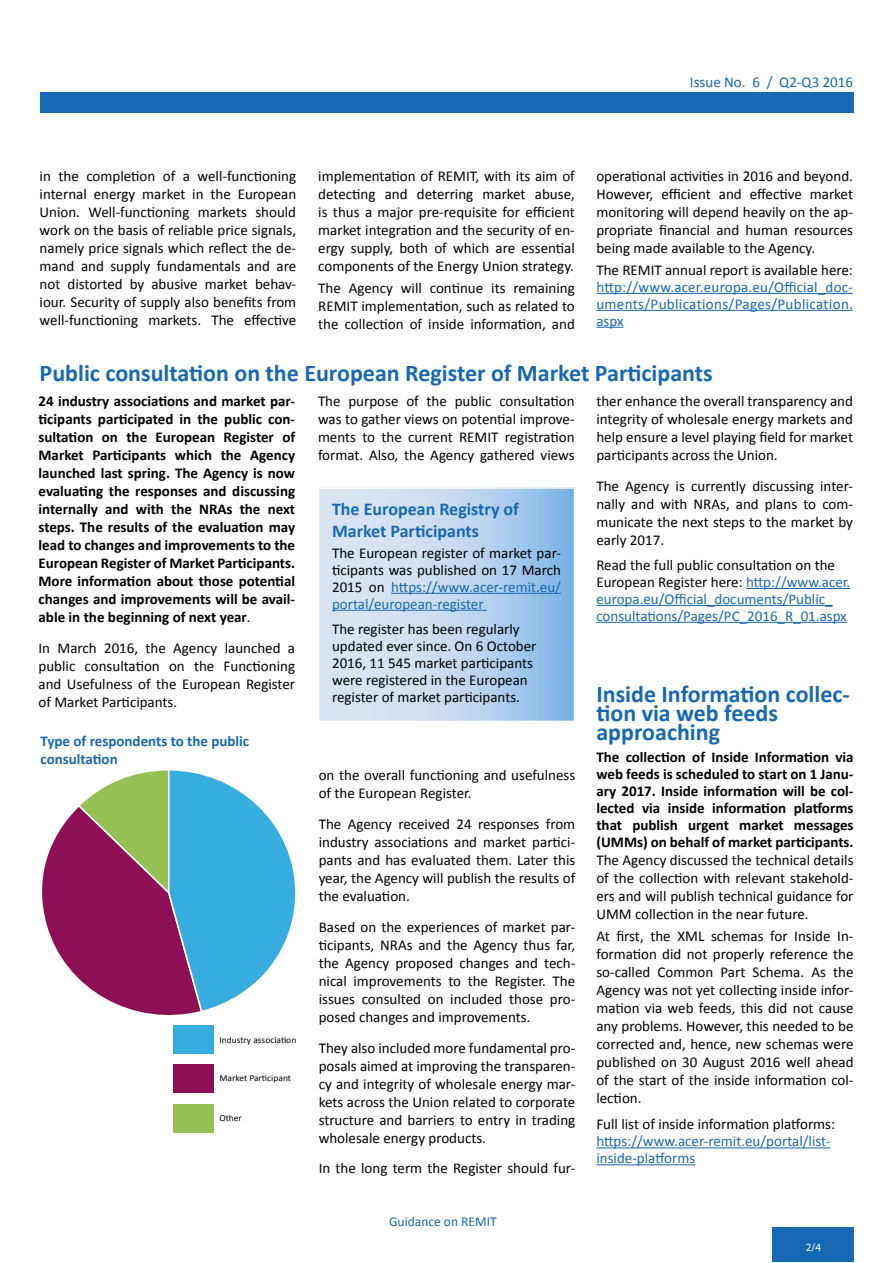
<style>
.page{position:relative;width:893px;height:1263px;background:#fff}
.page>*{position:absolute;margin:0;border:0;box-sizing:border-box;transform-origin:0 0}
.t1{font:700 24px/19.2px "Calibri";color:#1768b3}
.t2{font:700 18px "Calibri";color:#1768b3}
.t3{font:15px/18px "Calibri";color:#000;text-align:justify}
.t4{font:700 15px/18px "Calibri";color:#000;text-align:justify}
.t5{font:15px/17px "Calibri";color:#1768b3}
.t6{font:700 15px "Calibri";color:#1768b3}
.t7{font:13.5px "Calibri";color:#1768b3}
.t8{font:11.1px "Myriad Pro";color:#fff}
.t9{font:9.15px "Calibri";color:#000}
.s1{font-weight:400}
.s2{color:#1768b3}
.s3{color:#000}
</style>
<div class="page">
<div style="left:773px;top:1228px;width:81px;height:34px;background:#1768b3"></div>
<div style="left:40px;top:92px;width:813px;height:20px;background:#1768b3"></div>
<div style="left:174px;top:1104px;width:40px;height:29px;background:#95c154"></div>
<div style="left:174px;top:1065px;width:40px;height:28px;background:#8d0f56"></div>
<div style="left:174px;top:1026px;width:40px;height:28px;background:#37acde"></div>
<svg style="left:42px;top:770px;width:254px;height:259px"></svg>
<hr style="left:746px;top:588px;width:104px;height:1px;background:#1768b3">
<hr style="left:596px;top:605px;width:237px;height:1px;background:#1768b3">
<hr style="left:596px;top:622px;width:251px;height:1px;background:#1768b3">
<svg style="left:321px;top:490px;width:251px;height:229px;background:#bcd5ef"></svg>
<hr style="left:391px;top:593px;width:170px;height:1px;background:#1768b3">
<hr style="left:332px;top:610px;width:155px;height:1px;background:#1768b3">
<div style="left:318px;top:487px;width:257px;height:235px;border:2px solid #fff"></div>
<hr style="left:596px;top:1147px;width:234px;height:1px;background:#1768b3">
<hr style="left:596px;top:1164px;width:99px;height:1px;background:#1768b3">
<hr style="left:596px;top:293px;width:257px;height:1px;background:#1768b3">
<hr style="left:596px;top:310px;width:257px;height:1px;background:#1768b3">
<svg style="left:596px;top:327px;width:27px;height:1px"></svg>
<p class="t5" style="left:690px;top:73px;width:165px">Issue No. 6 / Q2-Q3 2016</p>
<p class="t3" style="left:40px;top:167px;width:258px">in the completion of a well-functioning internal energy market in the European Union. Well-functioning markets should work on the basis of reliable price signals, namely price signals which reflect the de&shy;mand and supply fundamentals and are not distorted by abusive market behav&shy;iour. Security of supply also benefits from well-functioning markets. The effective</p>
<p class="t3" style="left:318px;top:167px;width:258px">implementation of REMIT, with its aim of detecting and deterring market abuse, is thus a major pre-requisite for efficient market integration and the security of en&shy;ergy supply, both of which are essential components of the Energy Union strategy.</p>
<p class="t3" style="left:318px;top:279px;width:258px">The Agency will continue its remaining REMIT implementation, such as related to the collection of inside information, and</p>
<p class="t3" style="left:596px;top:167px;width:258px">operational activities in 2016 and beyond.<br>However, efficient and effective market monitoring will depend heavily on the ap&shy;propriate financial and human resources being made available to the Agency.</p>
<p class="t3" style="left:596px;top:261px;width:258px">The REMIT annual report is available here:</p>
<p class="t5" style="left:596px;top:278px;width:258px;text-align:justify">http://www.acer.europa.eu/Official_doc&shy;uments/Publications/Pages/Publication. aspx</p>
<p class="t1" style="left:40px;top:363px;width:675px">Public consultation on the European Register of Market Participants</p>
<p class="t4" style="left:39px;top:392px;width:258px">24 industry associations and market par&shy;ticipants participated in the public con&shy;sultation on the European Register of Market Participants which the Agency launched last spring. The Agency is now evaluating the responses and discussing internally and with the NRAs the next steps. The results of the evaluation may lead to changes and improvements to the European Register of Market Participants.<br>More information about those potential changes and improvements will be avail&shy;able in the beginning of next year<span class="s1">.</span></p>
<p class="t3" style="left:39px;top:639px;width:258px">In March 2016, the Agency launched a public consultation on the Functioning and Usefulness of the European Register of Market Participants.</p>
<p class="t6" style="left:41px;top:732px;width:210px">Type of respondents to the public</p>
<p class="t6" style="left:41px;top:750px;width:79px">consultation</p>
<p class="t9" style="left:219px;top:1034px;width:78px">Industry association</p>
<p class="t9" style="left:219px;top:1072px;width:73px">Market Participant</p>
<p class="t9" style="left:219px;top:1112px;width:24px">Other</p>
<p class="t3" style="left:318px;top:392px;width:258px">The purpose of the public consultation was to gather views on potential improve&shy;ments to the current REMIT registration format. Also, the Agency gathered views</p>
<p class="t2" style="left:332px;top:497px;width:188px">The European Registry of</p>
<p class="t2" style="left:332px;top:519px;width:148px">Market Participants</p>
<p class="t3" style="left:332px;top:544px;width:230px;line-height:17px">The European register of market par&shy;ticipants was published on 17 March 2015 on <span class="s2">https://www.acer-remit.eu/ portal/european-register</span></p>
<p class="t3" style="left:332px;top:620px;width:206px;line-height:17px;text-align:left">The register has been regularly updated ever since. On 6 October<br>2016, 11 545 market participants were registered in the European register of market participants.</p>
<p class="t3" style="left:319px;top:766px;width:258px">on the overall functioning and usefulness of the European Register.</p>
<p class="t3" style="left:319px;top:815px;width:258px">The Agency received 24 responses from industry associations and market partici&shy;pants and has evaluated them. Later this year, the Agency will publish the results of the evaluation.</p>
<p class="t3" style="left:319px;top:918px;width:258px">Based on the experiences of market par&shy;ticipants, NRAs and the Agency thus far, the Agency proposed changes and tech&shy;nical improvements to the Register. The issues consulted on included those pro&shy;posed changes and improvements.</p>
<p class="t3" style="left:319px;top:1039px;width:258px">They also included more fundamental pro&shy;posals aimed at improving the transparen&shy;cy and integrity of wholesale energy mar&shy;kets across the Union related to corporate structure and barriers to entry in trading wholesale energy products.</p>
<p class="t3" style="left:319px;top:1159px;width:258px">In the long term the Register should fur-</p>
<p class="t7" style="left:389px;top:1213px;width:109px">Guidance on REMIT</p>
<p class="t3" style="left:596px;top:392px;width:258px">ther enhance the overall transparency and integrity of wholesale energy markets and help ensure a level playing field for market participants across the Union.</p>
<p class="t3" style="left:596px;top:477px;width:258px">The Agency is currently discussing inter&shy;nally and with NRAs, and plans to com&shy;municate the next steps to the market by early 2017.</p>
<p class="t5" style="left:596px;top:556px;width:255px"><span class="s3">Read the full public consultation on the European Register here:</span> http://www.acer. europa.eu/Official_documents/Public_ consultations/Pages/PC_2016_R_01.aspx</p>
<p class="t1" style="left:596px;top:684px;width:255px">Inside Information collec&shy;tion via web feeds</p>
<p class="t1" style="left:596px;top:722px;width:125px">approaching</p>
<p class="t4" style="left:596px;top:748px;width:259px;line-height:17px">The collection of Inside Information via web feeds is scheduled to start on 1 Janu&shy;ary 2017. Inside information will be col&shy;lected via inside information platforms that publish urgent market messages (UMMs) on behalf of market participants.</p>
<p class="t3" style="left:596px;top:850px;width:259px">The Agency discussed the technical details of the collection with relevant stakehold&shy;ers and will publish technical guidance for UMM collection in the near future.</p>
<p class="t3" style="left:596px;top:927px;width:259px">At first, the XML schemas for Inside In&shy;formation did not properly reference the so-called Common Part Schema. As the Agency was not yet collecting inside infor&shy;mation via web feeds, this did not cause any problems. However, this needed to be corrected and, hence, new schemas were published on 30 August 2016 well ahead of the start of the inside information col&shy;lection.</p>
<p class="t3" style="left:596px;top:1115px;width:240px">Full list of inside information platforms:</p>
<p class="t5" style="left:596px;top:1133px;width:235px">https://www.acer-remit.eu/portal/list&shy;inside-platforms</p>
<p class="t8" style="left:806px;top:1240px;width:17px">2/4</p>
</div>
